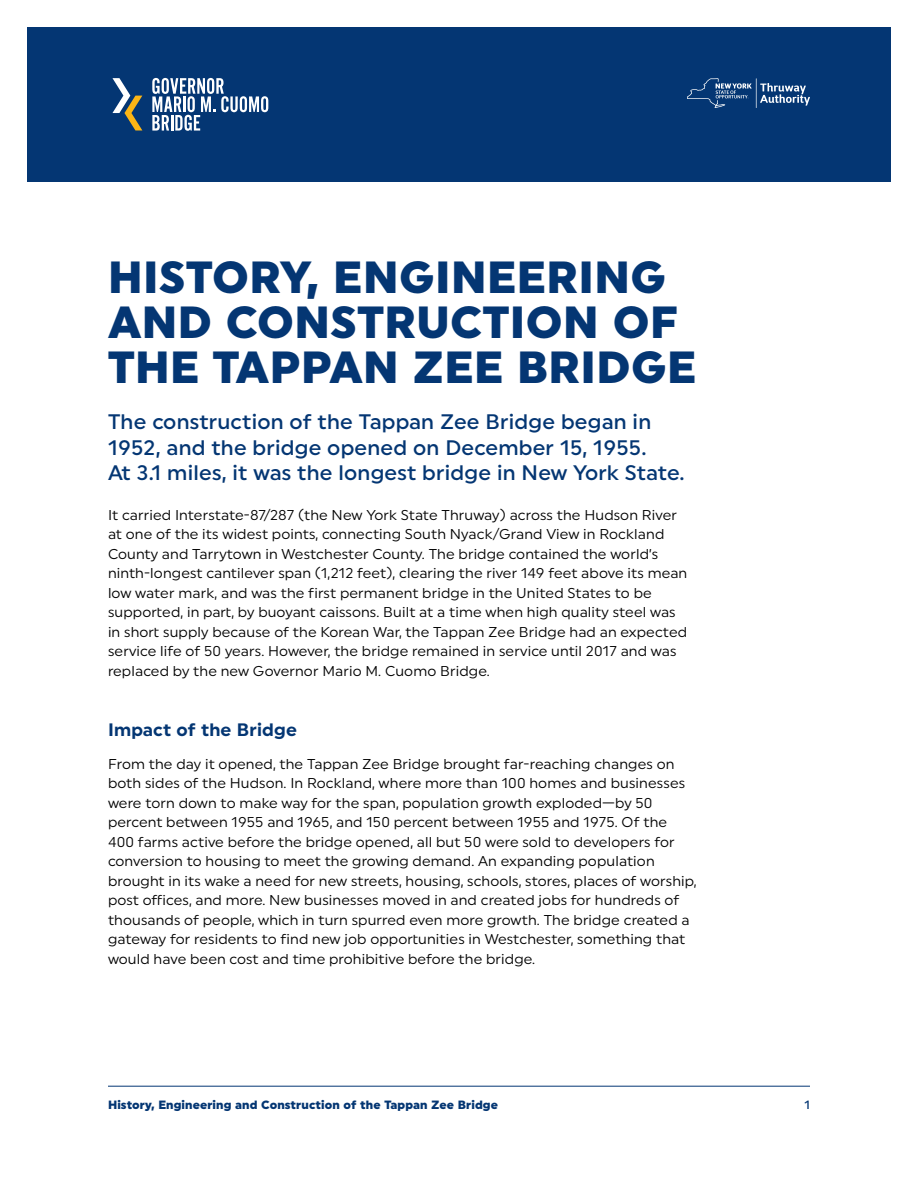
<style>
.page{position:relative;width:918px;height:1188px;background:#fff}
.page>*{position:absolute;margin:0;border:0;box-sizing:border-box;transform-origin:0 0}
.t1{font:900 45px/45px "Uniform";letter-spacing:.01em;color:#043673}
.t2{font:500 21px/25.5px "Uniform";letter-spacing:.01em;color:#043673}
.t3{font:700 18px "Uniform";letter-spacing:.01em;color:#043673}
.t4{font:14.25px/19.5px "Uniform";letter-spacing:.01em;color:#000}
.t5{font:900 12px "Uniform";letter-spacing:.01em;color:#043673}
.t6{font:500 12px "Uniform";color:#043673}
</style>
<div class="page">
<div style="left:27px;top:27px;width:864px;height:154px;background:#043673"></div>
<hr style="left:108px;top:1086px;width:702px;height:1px;background:#043673">
<svg style="left:152px;top:78px;width:116px;height:53px"></svg>
<svg style="left:112px;top:78px;width:30px;height:52px"></svg>
<svg style="left:687px;top:78px;width:123px;height:30px"></svg>
<h1 class="t1" style="left:108px;top:254px;width:590px">HISTORY, ENGINEERING<br>AND CONSTRUCTION OF<br>THE TAPPAN ZEE BRIDGE</h1>
<h2 class="t2" style="left:108px;top:409px;width:578px">The construction of the Tappan Zee Bridge began in<br>1952, and the bridge opened on December 15, 1955.<br>At 3.1 miles, it was the longest bridge in New York State.</h2>
<p class="t4" style="left:108px;top:505px;width:581px">It carried Interstate-87/287 (the New York State Thruway) across the Hudson River at one of the its widest points, connecting South Nyack/Grand View in Rockland County and Tarrytown in Westchester County. The bridge contained the world’s ninth-longest cantilever span (1,212 feet), clearing the river 149 feet above its mean low water mark, and was the first permanent bridge in the United States to be supported, in part, by buoyant caissons. Built at a time when high quality steel was in short supply because of the Korean War, the Tappan Zee Bridge had an expected service life of 50 years. However, the bridge remained in service until 2017 and was replaced by the new Governor Mario M. Cuomo Bridge.</p>
<p class="t3" style="left:108px;top:719px;width:190px">Impact of the Bridge</p>
<p class="t4" style="left:108px;top:754px;width:590px">From the day it opened, the Tappan Zee Bridge brought far-reaching changes on both sides of the Hudson. In Rockland, where more than 100 homes and businesses were torn down to make way for the span, population growth exploded—by 50 percent between 1955 and 1965, and 150 percent between 1955 and 1975. Of the 400 farms active before the bridge opened, all but 50 were sold to developers for conversion to housing to meet the growing demand. An expanding population brought in its wake a need for new streets, housing, schools, stores, places of worship, post offices, and more. New businesses moved in and created jobs for hundreds of thousands of people, which in turn spurred even more growth. The bridge created a gateway for residents to find new job opportunities in Westchester, something that would have been cost and time prohibitive before the bridge.</p>
<p class="t5" style="left:108px;top:1098px;width:392px">History, Engineering and Construction of the Tappan Zee Bridge</p>
<p class="t6" style="left:804px;top:1098px;width:7px">1</p>
</div>
